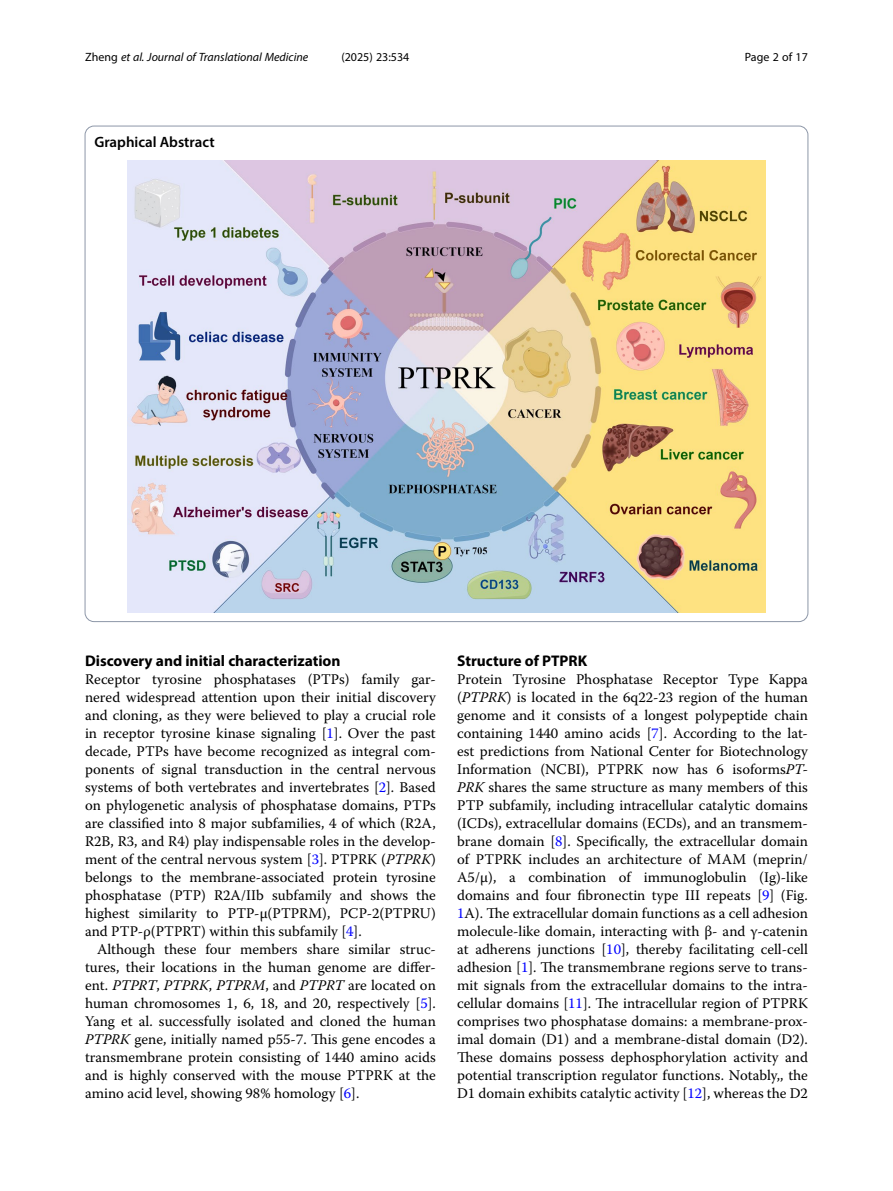
<style>
.page{position:relative;width:893px;height:1191px;background:#fff}
.page>*{position:absolute;margin:0;border:0;box-sizing:border-box;transform-origin:0 0}
.Head_1{font:700 15.45px "Myriad Pro";color:#000}
.Keyword_Text{font:600 15px "Myriad Pro";color:#000}
.Body_Text{font:14.7px/18px "Warnock Pro";color:#000;text-align:justify}
.Body_Text_Indent{font:14.7px/18px "Warnock Pro";color:#000;text-align:justify}
.t1{font:italic 12px "Myriad Pro";color:#000}
.t2{font:12px "Myriad Pro";color:#000}
.s1{font-style:normal}
.s2{color:#00f}
.s3{font-style:italic}
</style>
<div class="page">
<img style="left:127px;top:161px;width:638px;height:451px">
<p class="t1" style="left:85px;top:50px;width:225px"><span class="s1">Zheng</span> et al. Journal of Translational Medicine</p>
<p class="t2" style="left:341px;top:50px;width:70px">(2025) 23:534</p>
<p class="t2" style="left:745px;top:50px;width:65px">Page 2 of 17</p>
<p class="Keyword_Text" style="left:94px;top:132px;width:122px">Graphical Abstract</p>
<p class="Head_1" style="left:85px;top:651px;width:257px">Discovery and initial characterization</p>
<p class="Body_Text" style="left:85px;top:670px;width:352px">Receptor tyrosine phosphatases (PTPs) family gar&shy;nered widespread attention upon their initial discovery and cloning, as they were believed to play a crucial role in receptor tyrosine kinase signaling [<span class="s2">1</span>]. Over the past decade, PTPs have become recognized as integral com&shy;ponents of signal transduction in the central nervous systems of both vertebrates and invertebrates [<span class="s2">2</span>]. Based on phylogenetic analysis of phosphatase domains, PTPs are classified into 8 major subfamilies, 4 of which (R2A, R2B, R3, and R4) play indispensable roles in the develop&shy;ment of the central nervous system [<span class="s2">3</span>]. PTPRK (<span class="s3">PTPRK</span>) belongs to the membrane-associated protein tyrosine phosphatase (PTP) R2A/IIb subfamily and shows the highest similarity to PTP-µ(PTPRM), PCP-2(PTPRU) and PTP-ρ(PTPRT) within this subfamily [<span class="s2">4</span>].</p>
<p class="Body_Text_Indent" style="left:85px;top:940px;width:352px;text-indent:12px">Although these four members share similar struc&shy;tures, their locations in the human genome are differ&shy;ent. <span class="s3">PTPRT</span>, <span class="s3">PTPRK</span>, <span class="s3">PTPRM</span>, and <span class="s3">PTPRT</span> are located on human chromosomes 1, 6, 18, and 20, respectively [<span class="s2">5</span>].<br>Yang et al. successfully isolated and cloned the human <span class="s3">PTPRK</span> gene, initially named p55-7. This gene encodes a transmembrane protein consisting of 1440 amino acids and is highly conserved with the mouse PTPRK at the amino acid level, showing 98% homology [<span class="s2">6</span>].</p>
<p class="Head_1" style="left:457px;top:651px;width:132px">Structure of PTPRK</p>
<p class="Body_Text" style="left:457px;top:670px;width:352px">Protein Tyrosine Phosphatase Receptor Type Kappa (<span class="s3">PTPRK</span>) is located in the 6q22-23 region of the human genome and it consists of a longest polypeptide chain containing 1440 amino acids [<span class="s2">7</span>]. According to the lat&shy;est predictions from National Center for Biotechnology Information (NCBI), PTPRK now has 6 isoforms<span class="s3">PT-PRK</span> shares the same structure as many members of this PTP subfamily, including intracellular catalytic domains (ICDs), extracellular domains (ECDs), and an transmem&shy;brane domain [<span class="s2">8</span>]. Specifically, the extracellular domain of PTPRK includes an architecture of MAM (meprin/ A5/µ), a combination of immunoglobulin (Ig)-like domains and four fibronectin type III repeats [<span class="s2">9</span>] (Fig.<br><span class="s2">1</span>A). The extracellular domain functions as a cell adhesion molecule-like domain, interacting with β- and γ-catenin at adherens junctions [<span class="s2">10</span>], thereby facilitating cell-cell adhesion [<span class="s2">1</span>]. The transmembrane regions serve to trans&shy;mit signals from the extracellular domains to the intra&shy;cellular domains [<span class="s2">11</span>]. The intracellular region of PTPRK comprises two phosphatase domains: a membrane-prox&shy;imal domain (D1) and a membrane-distal domain (D2).<br>These domains possess dephosphorylation activity and potential transcription regulator functions. Notably,, the D1 domain exhibits catalytic activity [<span class="s2">12</span>], whereas the D2</p>
</div>
